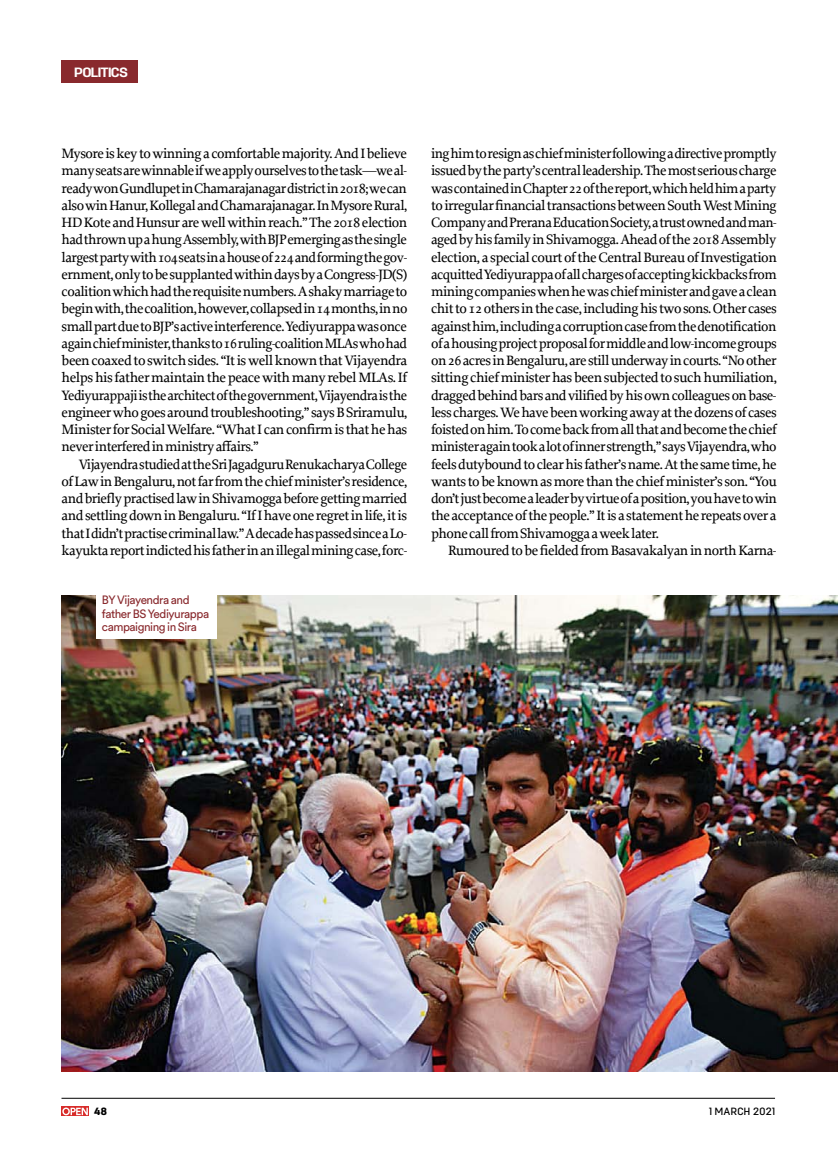
<style>
.page{position:relative;width:838px;height:1161px;background:#fff}
.page>*{position:absolute;margin:0;border:0;box-sizing:border-box;transform-origin:0 0}
.t1{font:500 14.25px "Proforma";letter-spacing:-.04em;color:#000}
.t2{font:700 13.5px "Antartida";letter-spacing:-.04em;color:#fff;scale:1.1 1}
.t3{font:12px/13.5px "Circular Std";letter-spacing:-.04em;color:#89292d}
.t4{font:500 10.5px "Antartida";letter-spacing:.035em;color:#000}
.t5{font:900 10.5px "Antartida";color:#000}
</style>
<div class="page">
<hr style="left:61px;top:1098px;width:714px;height:1px;background:#000">
<svg style="left:61px;top:1107px;width:28px;height:9px"></svg>
<svg style="left:62px;top:1107px;width:26px;height:8px"></svg>
<div style="left:62px;top:61px;width:76px;height:22px;background:#89292d"></div>
<img style="left:62px;top:595px;width:776px;height:476px">
<div style="left:96px;top:587px;width:120px;height:52px;background:#fff"></div>
<p class="t2" style="left:74px;top:65px;width:50px">POLITICS</p>
<p class="t1" style="left:62px;top:145px;width:347px">Mysore is key to winning a comfortable majority. And I believe</p>
<p class="t1" style="left:62px;top:162px;width:347px">many seats are winnable if we apply ourselves to the task—we al-</p>
<p class="t1" style="left:62px;top:179px;width:347px">ready won Gundlupet in Chamarajanagar district in 2018; we can</p>
<p class="t1" style="left:62px;top:196px;width:347px">also win Hanur, Kollegal and Chamarajanagar. In Mysore Rural,</p>
<p class="t1" style="left:62px;top:214px;width:347px">HD Kote and Hunsur are well within reach.” The 2018 election</p>
<p class="t1" style="left:62px;top:231px;width:347px">had thrown up a hung Assembly, with BJP emerging as the single</p>
<p class="t1" style="left:62px;top:248px;width:347px">largest party with 104 seats in a house of 224 and forming the gov-</p>
<p class="t1" style="left:62px;top:265px;width:347px">ernment, only to be supplanted within days by a Congress-JD(S)</p>
<p class="t1" style="left:62px;top:283px;width:347px">coalition which had the requisite numbers. A shaky marriage to</p>
<p class="t1" style="left:62px;top:300px;width:347px">begin with, the coalition, however, collapsed in 14 months, in no</p>
<p class="t1" style="left:62px;top:317px;width:347px">small part due to BJP’s active interference. Yediyurappa was once</p>
<p class="t1" style="left:62px;top:334px;width:347px">again chief minister, thanks to 16 ruling-coalition MLAs who had</p>
<p class="t1" style="left:62px;top:352px;width:347px">been coaxed to switch sides. “It is well known that Vijayendra</p>
<p class="t1" style="left:62px;top:369px;width:347px">helps his father maintain the peace with many rebel MLAs. If</p>
<p class="t1" style="left:62px;top:386px;width:347px">Yediyurappaji is the architect of the government, Vijayendra is the</p>
<p class="t1" style="left:62px;top:403px;width:347px">engineer who goes around troubleshooting,” says B Sriramulu,</p>
<p class="t1" style="left:62px;top:421px;width:347px">Minister for Social Welfare. “What I can confirm is that he has</p>
<p class="t1" style="left:62px;top:438px;width:199px">never interfered in ministry affairs.”</p>
<p class="t1" style="left:79px;top:455px;width:330px">Vijayendra studied at the Sri Jagadguru Renukacharya College</p>
<p class="t1" style="left:62px;top:472px;width:347px">of Law in Bengaluru, not far from the chief minister’s residence,</p>
<p class="t1" style="left:62px;top:490px;width:347px">and briefly practised law in Shivamogga before getting married</p>
<p class="t1" style="left:62px;top:507px;width:347px">and settling down in Bengaluru. “If I have one regret in life, it is</p>
<p class="t1" style="left:62px;top:524px;width:347px">that I didn’t practise criminal law.” A decade has passed since a Lo-</p>
<p class="t1" style="left:62px;top:541px;width:347px">kayukta report indicted his father in an illegal mining case, forc-</p>
<p class="t3" style="left:102px;top:593px;width:109px">BY Vijayendra and father BS Yediyurappa campaigning in Sira</p>
<p class="t1" style="left:431px;top:145px;width:347px">ing him to resign as chief minister following a directive promptly</p>
<p class="t1" style="left:431px;top:162px;width:347px">issued by the party’s central leadership. The most serious charge</p>
<p class="t1" style="left:431px;top:179px;width:347px">was contained in Chapter 22 of the report, which held him a party</p>
<p class="t1" style="left:431px;top:196px;width:347px">to irregular financial transactions between South West Mining</p>
<p class="t1" style="left:431px;top:214px;width:347px">Company and Prerana Education Society, a trust owned and man-</p>
<p class="t1" style="left:431px;top:231px;width:347px">aged by his family in Shivamogga. Ahead of the 2018 Assembly</p>
<p class="t1" style="left:431px;top:248px;width:347px">election, a special court of the Central Bureau of Investigation</p>
<p class="t1" style="left:431px;top:265px;width:347px">acquitted Yediyurappa of all charges of accepting kickbacks from</p>
<p class="t1" style="left:431px;top:283px;width:347px">mining companies when he was chief minister and gave a clean</p>
<p class="t1" style="left:431px;top:300px;width:347px">chit to 12 others in the case, including his two sons. Other cases</p>
<p class="t1" style="left:431px;top:317px;width:347px">against him, including a corruption case from the denotification</p>
<p class="t1" style="left:431px;top:334px;width:347px">of a housing project proposal for middle and low-income groups</p>
<p class="t1" style="left:431px;top:352px;width:347px">on 26 acres in Bengaluru, are still underway in courts. “No other</p>
<p class="t1" style="left:431px;top:369px;width:347px">sitting chief minister has been subjected to such humiliation,</p>
<p class="t1" style="left:431px;top:386px;width:347px">dragged behind bars and vilified by his own colleagues on base-</p>
<p class="t1" style="left:431px;top:403px;width:347px">less charges. We have been working away at the dozens of cases</p>
<p class="t1" style="left:431px;top:421px;width:347px">foisted on him. To come back from all that and become the chief</p>
<p class="t1" style="left:431px;top:438px;width:347px">minister again took a lot of inner strength,” says Vijayendra, who</p>
<p class="t1" style="left:431px;top:455px;width:347px">feels dutybound to clear his father’s name. At the same time, he</p>
<p class="t1" style="left:431px;top:472px;width:347px">wants to be known as more than the chief minister’s son. “You</p>
<p class="t1" style="left:431px;top:490px;width:347px">don’t just become a leader by virtue of a position, you have to win</p>
<p class="t1" style="left:431px;top:507px;width:347px">the acceptance of the people.” It is a statement he repeats over a</p>
<p class="t1" style="left:431px;top:524px;width:229px">phone call from Shivamogga a week later.</p>
<p class="t1" style="left:448px;top:541px;width:330px">Rumoured to be fielded from Basavakalyan in north Karna-</p>
<p class="t5" style="left:94px;top:1105px;width:14px">48</p>
<p class="t4" style="left:709px;top:1105px;width:67px">1 MARCH 2021</p>
</div>
